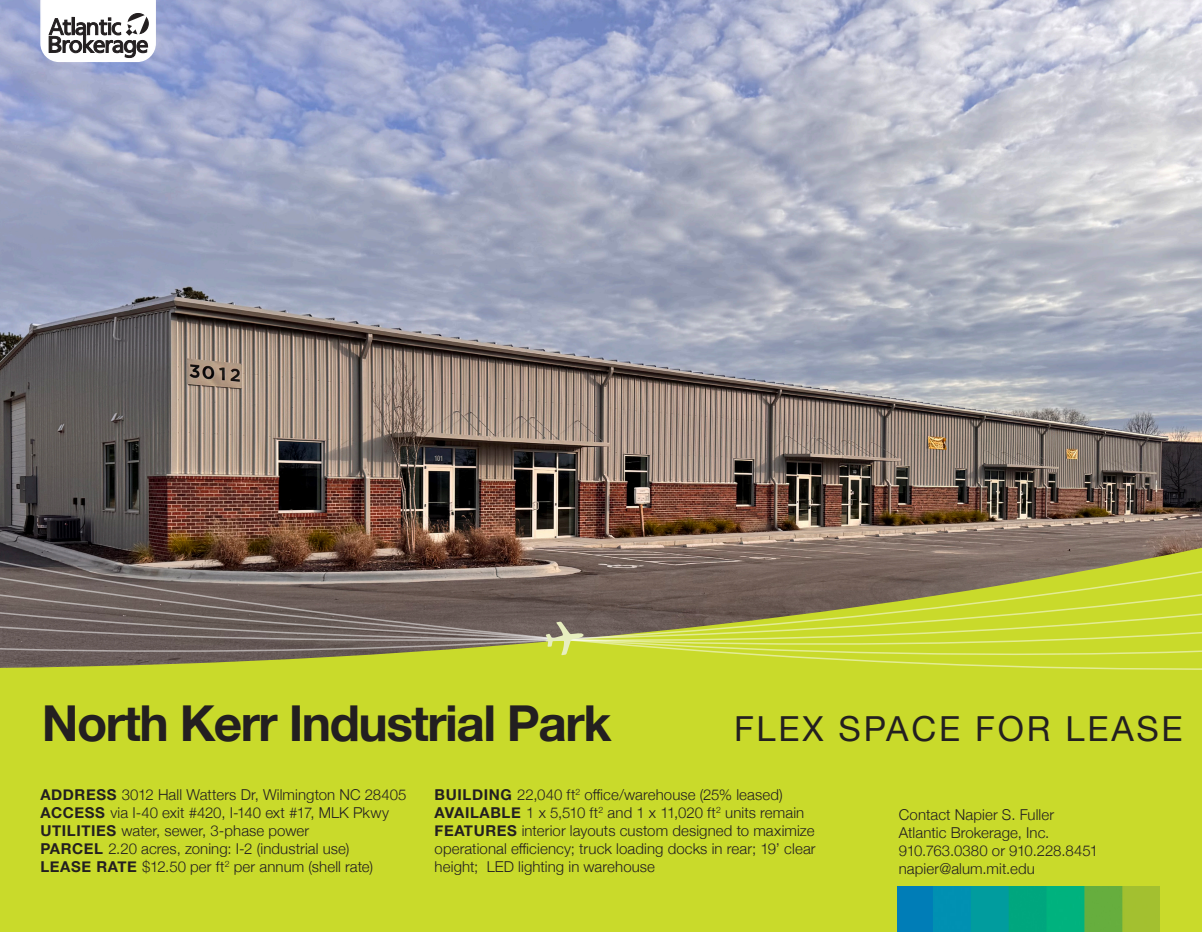
<style>
.page{position:relative;width:1202px;height:932px;background:#fff}
.page>*{position:absolute;margin:0;border:0;box-sizing:border-box;transform-origin:0 0}
.t1{font:700 49.5px "Helvetica Neue";letter-spacing:-.03em;color:#231f20}
.t2{font:34.5px "Helvetica Neue";letter-spacing:.08em;color:#231f20}
.t3{font:300 15px/18px "Helvetica Neue";letter-spacing:.005em;color:#231f20}
.s1{font-weight:700}
</style>
<div class="page">
<div style="left:0;top:637px;width:1202px;height:295px;background:#c9da2b"></div>
<img style="left:897px;top:886px;width:262px;height:46px">
<img style="left:0;top:0;width:1202px;height:670px">
<svg style="left:40px;top:0;width:116px;height:62px"></svg>
<svg style="left:543px;top:618px;width:43px;height:39px"></svg>
<h1 class="t1" style="left:42px;top:685px;width:571px">North Kerr Industrial Park</h1>
<h2 class="t2" style="left:734px;top:704px;width:450px">FLEX SPACE FOR LEASE</h2>
<p class="t3" style="left:40px;top:784px;width:368px"><span class="s1">ADDRESS</span> 3012 Hall Watters Dr, Wilmington NC 28405<br><span class="s1">ACCESS</span> via I-40 exit #420, I-140 ext #17, MLK Pkwy <span class="s1">UTILITIES</span> water, sewer, 3-phase power<br><span class="s1">PARCEL</span> 2.20 acres, zoning: I-2 (industrial use)<br><span class="s1">LEASE RATE</span> $12.50 per ft<sup>2</sup> per annum (shell rate)</p>
<p class="t3" style="left:435px;top:784px;width:382px"><span class="s1">BUILDING</span> 22,040 ft<sup>2</sup> office/warehouse (25% leased)<br><span class="s1">AVAILABLE</span> 1 x 5,510 ft<sup>2</sup> and 1 x 11,020 ft<sup>2</sup> units remain <span class="s1">FEATURES</span> interior layouts custom designed to maximize operational efficiency; truck loading docks in rear; 19’ clear height; LED lighting in warehouse</p>
<p class="t3" style="left:899px;top:804px;width:201px">Contact Napier S. Fuller<br>Atlantic Brokerage, Inc.<br>910.763.0380 or 910.228.8451 napier@alum.mit.edu</p>
</div>
